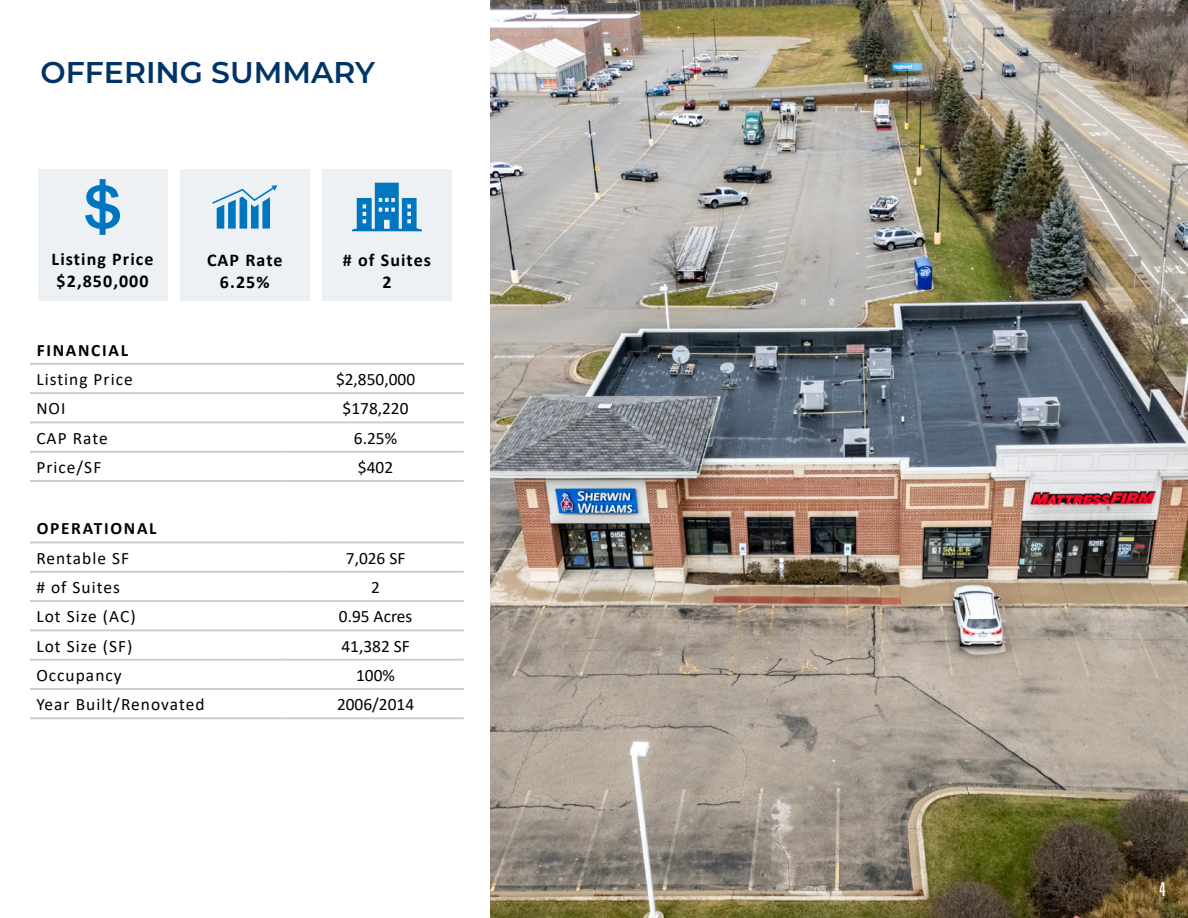
<style>
.page{position:relative;width:1188px;height:918px;background:#fff}
.page>*{position:absolute;margin:0;border:0;box-sizing:border-box;transform-origin:0 0}
.t1{font:600 30px "Montserrat";color:#003468}
.t2{font:700 18px/21.6px "Calibri";letter-spacing:.06em;color:#000;text-align:center}
.t3{font:18px "Abolition";color:#fff}
.t4{font:17.4px "Calibri";letter-spacing:.06em;color:#000}
.t5{font:700 17.4px "Calibri";letter-spacing:.1em;color:#000}
.t6{font:17.4px "Calibri";color:#000}
</style>
<div class="page">
<img style="left:490px;top:0;width:698px;height:918px">
<hr style="left:30px;top:363px;width:257px;height:2px;background:#c7cdd6">
<hr style="left:287px;top:363px;width:177px;height:2px;background:#c7cdd6">
<hr style="left:30px;top:392px;width:257px;height:2px;background:#c7cdd6">
<hr style="left:30px;top:421px;width:257px;height:2px;background:#c7cdd6">
<hr style="left:287px;top:392px;width:177px;height:2px;background:#c7cdd6">
<hr style="left:287px;top:421px;width:177px;height:2px;background:#c7cdd6">
<hr style="left:30px;top:451px;width:257px;height:2px;background:#c7cdd6">
<hr style="left:30px;top:480px;width:257px;height:2px;background:#c7cdd6">
<hr style="left:287px;top:451px;width:177px;height:2px;background:#c7cdd6">
<hr style="left:287px;top:480px;width:177px;height:2px;background:#c7cdd6">
<hr style="left:30px;top:541px;width:257px;height:2px;background:#c7cdd6">
<hr style="left:287px;top:541px;width:177px;height:2px;background:#c7cdd6">
<hr style="left:30px;top:571px;width:257px;height:2px;background:#c7cdd6">
<hr style="left:30px;top:600px;width:257px;height:2px;background:#c7cdd6">
<hr style="left:287px;top:571px;width:177px;height:2px;background:#c7cdd6">
<hr style="left:287px;top:600px;width:177px;height:2px;background:#c7cdd6">
<hr style="left:30px;top:629px;width:257px;height:2px;background:#c7cdd6">
<hr style="left:30px;top:659px;width:257px;height:2px;background:#c7cdd6">
<hr style="left:30px;top:688px;width:257px;height:2px;background:#c7cdd6">
<hr style="left:30px;top:717px;width:257px;height:2px;background:#c7cdd6">
<hr style="left:287px;top:629px;width:177px;height:2px;background:#c7cdd6">
<hr style="left:287px;top:659px;width:177px;height:2px;background:#c7cdd6">
<hr style="left:287px;top:688px;width:177px;height:2px;background:#c7cdd6">
<hr style="left:287px;top:717px;width:177px;height:2px;background:#c7cdd6">
<div style="left:38px;top:170px;width:129px;height:132px;background:#eef1f3"></div>
<div style="left:180px;top:170px;width:130px;height:132px;background:#eef1f3"></div>
<div style="left:322px;top:170px;width:130px;height:132px;background:#eef1f3"></div>
<svg style="left:85px;top:179px;width:35px;height:56px"></svg>
<svg style="left:212px;top:185px;width:65px;height:44px"></svg>
<svg style="left:352px;top:183px;width:70px;height:48px"></svg>
<h1 class="t1" style="left:40px;top:51px;width:336px">OFFERING SUMMARY</h1>
<p class="t2" style="left:52px;top:248px;width:103px;text-align:left">Listing Price $2,850,000</p>
<p class="t2" style="left:207px;top:249px;width:77px">CAP Rate<br>6.25%</p>
<p class="t2" style="left:343px;top:249px;width:90px"># of Suites<br>2</p>
<p class="t5" style="left:37px;top:338px;width:93px">FINANCIAL</p>
<p class="t4" style="left:36px;top:367px;width:98px">Listing Price</p>
<p class="t4" style="left:336px;top:367px;width:81px">$2,850,000</p>
<p class="t4" style="left:36px;top:396px;width:31px">NOI</p>
<p class="t4" style="left:343px;top:396px;width:67px">$178,220</p>
<p class="t4" style="left:36px;top:426px;width:73px">CAP Rate</p>
<p class="t4" style="left:354px;top:426px;width:45px">6.25%</p>
<p class="t4" style="left:36px;top:455px;width:66px">Price/SF</p>
<p class="t4" style="left:358px;top:455px;width:37px">$402</p>
<p class="t5" style="left:37px;top:516px;width:121px">OPERATIONAL</p>
<p class="t4" style="left:36px;top:546px;width:94px">Rentable SF</p>
<p class="t4" style="left:346px;top:546px;width:61px">7,026 SF</p>
<p class="t4" style="left:36px;top:575px;width:85px"># of Suites</p>
<p class="t4" style="left:371px;top:575px;width:10px">2</p>
<p class="t4" style="left:36px;top:604px;width:101px">Lot Size (AC)</p>
<p class="t4" style="left:339px;top:604px;width:75px">0.95 Acres</p>
<p class="t4" style="left:36px;top:634px;width:98px">Lot Size (SF)</p>
<p class="t4" style="left:341px;top:634px;width:70px">41,382 SF</p>
<p class="t4" style="left:36px;top:663px;width:87px">Occupancy</p>
<p class="t4" style="left:356px;top:663px;width:40px">100%</p>
<p class="t4" style="left:36px;top:692px;width:170px">Year Built/Renovated</p>
<p class="t6" style="left:337px;top:692px;width:79px">2006/2014</p>
<p class="t3" style="left:1159px;top:879px;width:8px">4</p>
</div>
